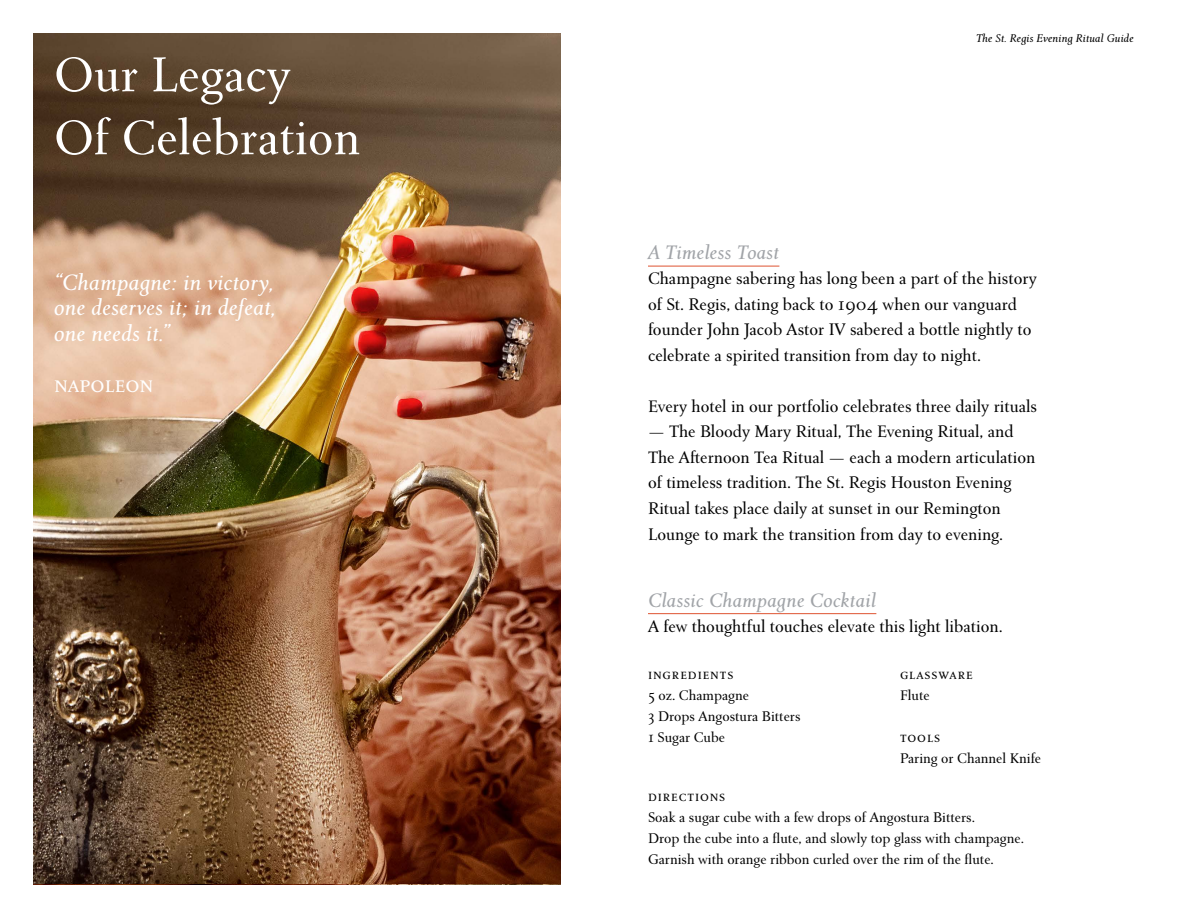
<style>
.page{position:relative;width:1188px;height:918px;background:#fff}
.page>*{position:absolute;margin:0;border:0;box-sizing:border-box;transform-origin:0 0}
.t1{font:52.5px/63px "Roos St Regis Display";color:#fff}
.t2{font:italic 24px/25.5px "Roos St Regis Display";color:#fff;text-align:justify}
.t3{font:24px "Roos St Regis Display";color:#fff}
.t4{font:italic 21px "Roos St Regis Display";color:#a1a4a8}
.t5{font:18px/25.5px "Roos St Regis Display";color:#000}
.t6{font:15px/21px "Roos St Regis Display";color:#000}
.t7{font:15px "Roos St Regis Display";letter-spacing:.06em;color:#000}
.t8{font:italic 12px "Roos St Regis Display";color:#000}
</style>
<div class="page">
<hr style="left:648px;top:613px;width:228px;height:1px;background:#de5331">
<hr style="left:648px;top:266px;width:131px;height:1px;background:#de5331">
<img style="left:34px;top:34px;width:526px;height:850px">
<p class="t1" style="left:54px;top:44px;width:308px">Our Legacy<br>Of Celebration</p>
<p class="t2" style="left:54px;top:270px;width:224px">“Champagne: in victory, one deserves it; in defeat, one needs it.”</p>
<p class="t3" style="left:54px;top:370px;width:101px">napoleon</p>
<p class="t8" style="left:976px;top:32px;width:159px">The St. Regis Evening Ritual Guide</p>
<p class="t4" style="left:648px;top:240px;width:133px">A Timeless Toast</p>
<p class="t5" style="left:648px;top:266px;width:390px">Champagne sabering has long been a part of the history of St. Regis, dating back to 1904 when our vanguard founder John Jacob Astor IV sabered a bottle nightly to celebrate a spirited transition from day to night.</p>
<p class="t5" style="left:648px;top:394px;width:391px">Every hotel in our portfolio celebrates three daily rituals</p>
<p class="t5" style="left:648px;top:419px;width:389px">— The Bloody Mary Ritual, The Evening Ritual, and The Afernoon Tea Ritual — each a modern articulation of timeless tradition. The St. Regis Houston Evening Ritual takes place daily at sunset in our Remington Lounge to mark the transition from day to evening.</p>
<p class="t4" style="left:648px;top:588px;width:230px">Classic Champagne Cocktail</p>
<p class="t5" style="left:648px;top:614px;width:356px">A few thoughtful touches elevate this light libation.</p>
<p class="t7" style="left:648px;top:665px;width:87px">ingredients</p>
<p class="t7" style="left:900px;top:665px;width:74px">glassware</p>
<p class="t7" style="left:648px;top:686px;width:102px">5 oz. Champagne</p>
<p class="t7" style="left:900px;top:686px;width:31px">Flute</p>
<p class="t7" style="left:648px;top:707px;width:154px">3 Drops Angostura Bitters</p>
<p class="t7" style="left:648px;top:728px;width:78px">1 Sugar Cube</p>
<p class="t7" style="left:900px;top:728px;width:42px">tools</p>
<p class="t7" style="left:900px;top:749px;width:143px">Paring or Channel Knife</p>
<p class="t6" style="left:648px;top:786px;width:378px">directions<br>Soak a sugar cube with a few drops of Angostura Bitters.<br>Drop the cube into a fute, and slowly top glass with champagne.<br>Garnish with orange ribbon curled over the rim of the fute.</p>
</div>
